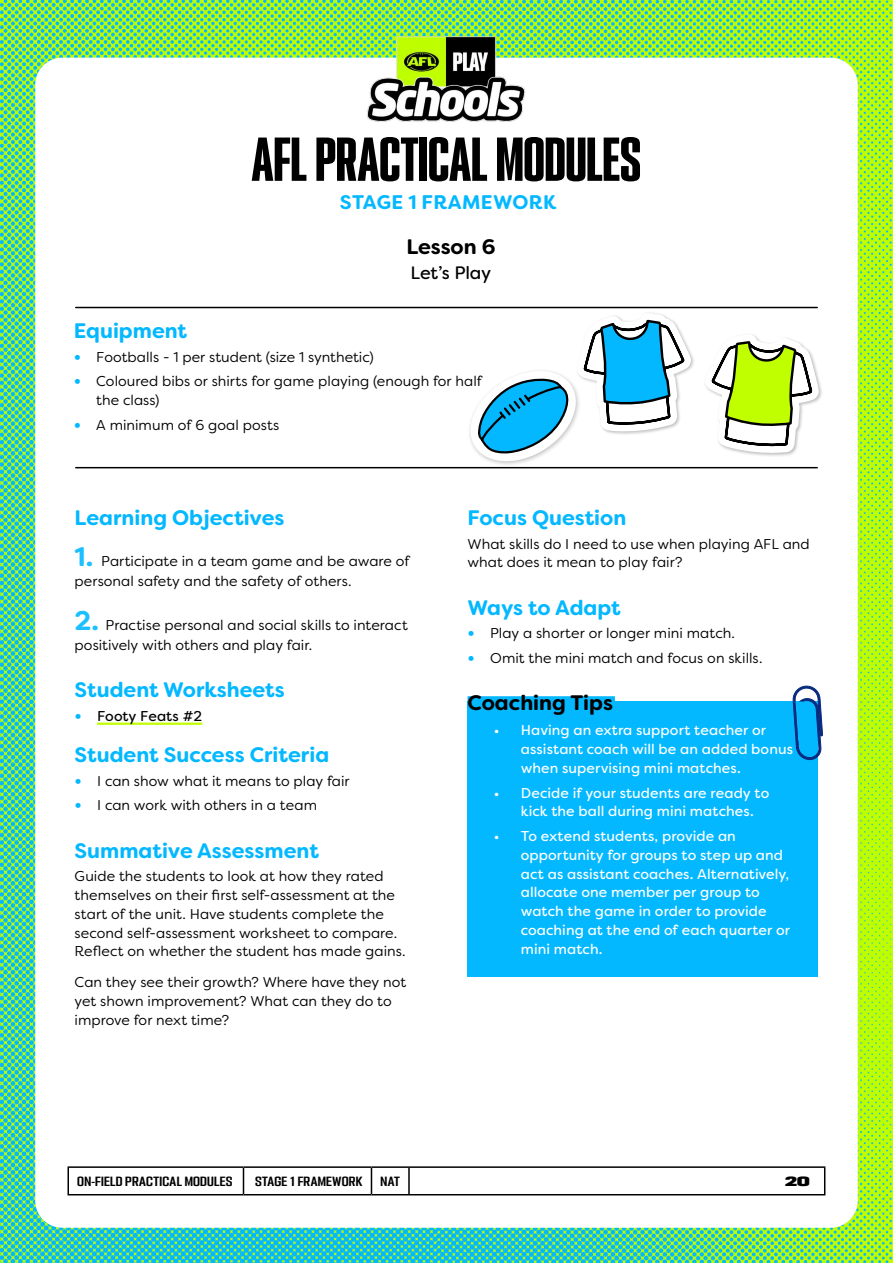
<style>
.page{position:relative;width:893px;height:1263px;background:#fff}
.page>*{position:absolute;margin:0;border:0;box-sizing:border-box;transform-origin:0 0}
.t1{font:55.5px "PODIUM Sharp 2.10";color:#000}
.Subhead_1{font:700 21px "Filson Soft";color:#03b8ff}
.Subhead_1_Black{font:700 21px "Filson Soft";color:#000}
.Heading_3{font:700 21px "Filson Soft";letter-spacing:-.005em;color:#000}
.t2{font:700 19.65px "Filson Soft";letter-spacing:.02em;color:#03b8ff}
.Heading_3_1{font:18px "Filson Soft";letter-spacing:-.015em;color:#000}
.NEW_body{font:14.25px/18.8px "Filson Soft";letter-spacing:.005em;color:#000}
.t3{font:14.25px/18.8px "Filson Soft";letter-spacing:.005em;color:#fff}
.t4{font:14.25px "Filson Soft";color:#000}
.t5{font:12px "PODIUM Sharp 4.9";letter-spacing:.02em;color:#000}
.t6{font:12px "PODIUM Sharp 7.12";color:#000}
.s1{font-weight:700;font-size:18px;color:#03b8ff}
.s2{font-weight:700;font-size:27px;color:#1cbfff}
</style>
<div class="page">
<img style="left:0;top:0;width:893px;height:1263px">
<div style="left:35px;top:58px;width:823px;height:1170px;background:#fff;border-radius:27px"></div>
<img style="left:332px;top:0;width:229px;height:122px">
<hr style="left:68px;top:1166px;width:175px;height:2px;background:#000">
<svg style="left:68px;top:1168px;width:1px;height:26px"></svg>
<hr style="left:243px;top:1166px;width:128px;height:2px;background:#000">
<svg style="left:243px;top:1168px;width:1px;height:26px"></svg>
<hr style="left:371px;top:1166px;width:38px;height:2px;background:#000">
<svg style="left:371px;top:1168px;width:1px;height:26px"></svg>
<hr style="left:409px;top:1166px;width:416px;height:2px;background:#000">
<hr style="left:408px;top:1168px;width:2px;height:26px;background:#000">
<svg style="left:824px;top:1168px;width:1px;height:26px"></svg>
<hr style="left:68px;top:1194px;width:175px;height:1px;background:#000">
<hr style="left:243px;top:1194px;width:128px;height:1px;background:#000">
<hr style="left:371px;top:1194px;width:38px;height:1px;background:#000">
<hr style="left:409px;top:1194px;width:416px;height:1px;background:#000">
<hr style="left:76px;top:307px;width:741px;height:1px;background:#000">
<hr style="left:76px;top:467px;width:741px;height:1px;background:#000">
<div style="left:575px;top:312px;width:120px;height:124px;background:#000;opacity:.25"></div>
<div style="left:703px;top:333px;width:120px;height:124px;background:#000;opacity:.25"></div>
<svg style="left:705px;top:306px;width:114px;height:148px"></svg>
<hr style="left:97px;top:723px;width:105px;height:2px;background:#c0ff00">
<div style="left:468px;top:701px;width:350px;height:276px;background:#03b8ff"></div>
<svg style="left:793px;top:686px;width:30px;height:74px"></svg>
<div style="left:468px;top:696px;width:147px;height:15px;background:#03b8ff"></div>
<svg style="left:463px;top:313px;width:228px;height:156px"></svg>
<h1 class="t1" style="left:252px;top:124px;width:391px">AFL PRACTICAL MODULES</h1>
<h3 class="t2" style="left:340px;top:190px;width:218px">STAGE 1 FRAMEWORK</h3>
<p class="Heading_3" style="left:406px;top:233px;width:91px">Lesson 6</p>
<p class="Heading_3_1" style="left:411px;top:261px;width:82px">Let’s Play</p>
<p class="Subhead_1" style="left:74px;top:317px;width:115px">Equipment</p>
<p class="NEW_body" style="left:74px;top:347px;width:302px"><span class="s1">•</span> Footballs - 1 per student (size 1 synthetic)</p>
<p class="NEW_body" style="left:96px;top:372px;width:387px;text-indent:-22px"><span class="s1">•</span> Coloured bibs or shirts for game playing (enough for half the class)</p>
<p class="NEW_body" style="left:74px;top:415px;width:207px"><span class="s1">•</span> A minimum of 6 goal posts</p>
<p class="Subhead_1" style="left:75px;top:504px;width:211px">Learning Objectives</p>
<p class="NEW_body" style="left:75px;top:551px;width:336px;line-height:19.8px"><span class="s2">1.</span> Participate in a team game and be aware of personal safety and the safety of others.</p>
<p class="NEW_body" style="left:75px;top:615px;width:335px;line-height:19.8px"><span class="s2">2.</span> Practise personal and social skills to interact positively with others and play fair.</p>
<p class="Subhead_1" style="left:75px;top:676px;width:212px">Student Worksheets</p>
<p class="t4" style="left:75px;top:706px;width:129px"><span class="s1">•</span> Footy Feats #2</p>
<p class="Subhead_1" style="left:75px;top:741px;width:256px">Student Success Criteria</p>
<p class="NEW_body" style="left:75px;top:771px;width:277px"><span class="s1">•</span> I can show what it means to play fair</p>
<p class="NEW_body" style="left:75px;top:796px;width:244px"><span class="s1">•</span> I can work with others in a team</p>
<p class="Subhead_1" style="left:75px;top:837px;width:246px">Summative Assessment</p>
<p class="NEW_body" style="left:75px;top:867px;width:333px">Guide the students to look at how they rated themselves on their first self-assessment at the start of the unit. Have students complete the second self-assessment worksheet to compare.<br>Reflect on whether the student has made gains.</p>
<p class="NEW_body" style="left:75px;top:973px;width:333px">Can they see their growth? Where have they not yet shown improvement? What can they do to improve for next time?</p>
<p class="Subhead_1" style="left:468px;top:504px;width:160px">Focus Question</p>
<p class="NEW_body" style="left:468px;top:534px;width:344px">What skills do I need to use when playing AFL and what does it mean to play fair?</p>
<p class="Subhead_1" style="left:468px;top:594px;width:155px">Ways to Adapt</p>
<p class="NEW_body" style="left:468px;top:624px;width:269px"><span class="s1">•</span> Play a shorter or longer mini match.</p>
<p class="NEW_body" style="left:468px;top:648px;width:296px"><span class="s1">•</span> Omit the mini match and focus on skills.</p>
<p class="Subhead_1_Black" style="left:468px;top:689px;width:147px">Coaching Tips</p>
<p class="t3" style="left:521px;top:721px;width:274px;text-indent:-27px">• Having an extra support teacher or assistant coach will be an added bonus when supervising mini matches.</p>
<p class="t3" style="left:521px;top:783px;width:250px;text-indent:-27px">• Decide if your students are ready to kick the ball during mini matches.</p>
<p class="t3" style="left:521px;top:827px;width:271px;text-indent:-27px">• To extend students, provide an opportunity for groups to step up and act as assistant coaches. Alternatively, allocate one member per group to watch the game in order to provide coaching at the end of each quarter or mini match.</p>
<p class="t5" style="left:77px;top:1173px;width:157px">ON-FIELD PRACTICAL MODULES</p>
<p class="t5" style="left:255px;top:1173px;width:109px">STAGE 1 FRAMEWORK</p>
<p class="t5" style="left:380px;top:1173px;width:21px">NAT</p>
<p class="t6" style="left:785px;top:1173px;width:26px">20</p>
</div>
